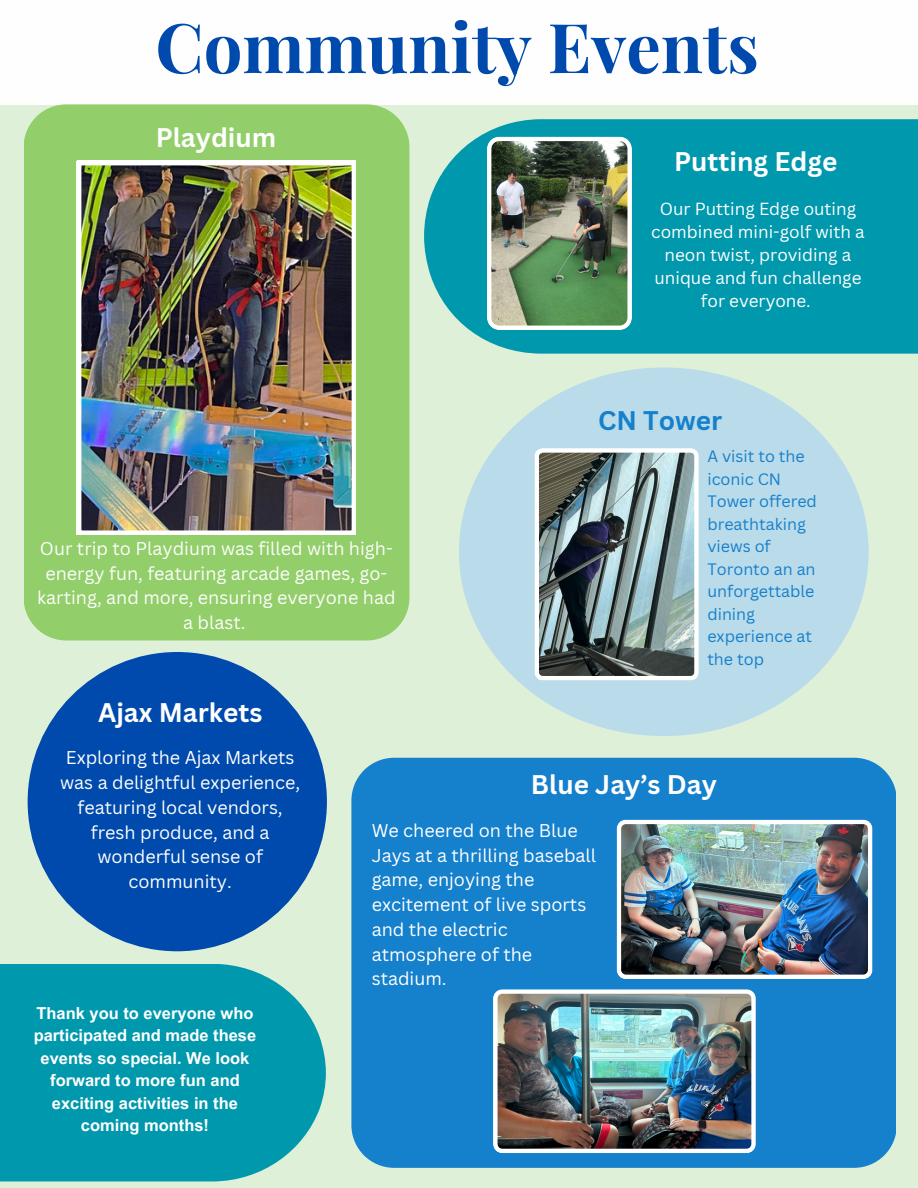
<style>
.page{position:relative;width:918px;height:1188px;background:#dff0d9}
.page>*{position:absolute;margin:0;border:0;box-sizing:border-box;transform-origin:0 0}
.t1{font:700 68.7px "Playfair Display";color:#004aad}
.t2{font:700 26.25px "Canva Sans";color:#fff}
.t3{font:700 26.25px "Canva Sans";color:#fdfefd}
.t4{font:700 26.25px "Canva Sans";color:#1580cc}
.t5{font:18px/24.8px "Canva Sans";color:#fdfefd;text-align:center}
.t6{font:18px/24.8px "Canva Sans";color:#fff}
.t7{font:17.1px/23.1px "Canva Sans";color:#fff;text-align:center}
.t8{font:700 16.5px/22.5px "Arial MT Pro";color:#fff;text-align:center}
.t9{font:16.05px/22.5px "Canva Sans";color:#1580cc}
</style>
<div class="page">
<div style="left:0;top:0;width:918px;height:104px;background:#fdfefd"></div>
<div style="left:24px;top:104px;width:385px;height:537px;background:#92ce69"></div>
<div style="left:351px;top:758px;width:545px;height:410px;background:#1580cc"></div>
<img style="left:493px;top:989px;width:263px;height:164px">
<div style="left:459px;top:367px;width:410px;height:369px;background:#badbe9;border-radius:50%"></div>
<svg style="left:534px;top:448px;width:165px;height:232px;background:#78898a"></svg>
<svg style="left:424px;top:119px;width:494px;height:235px;background:#0f9eb0"></svg>
<img style="left:487px;top:137px;width:145px;height:193px">
<div style="left:28px;top:652px;width:299px;height:299px;background:#004aad;border-radius:50%"></div>
<img style="left:617px;top:820px;width:255px;height:159px">
<svg style="left:0;top:964px;width:326px;height:217px;background:#109eb0"></svg>
<img style="left:77px;top:161px;width:279px;height:374px">
<h2 class="t1" style="left:155px;top:-1px;width:605px">Community Events</h2>
<p class="t3" style="left:156px;top:119px;width:122px">Playdium</p>
<h3 class="t5" style="left:37px;top:535px;width:360px">Our trip to Playdium was filled with high&shy;energy fun, featuring arcade games, go&shy;karting, and more, ensuring everyone had a blast.</h3>
<h2 class="t2" style="left:674px;top:143px;width:165px">Putting Edge</h2>
<h4 class="t7" style="left:651px;top:197px;width:215px">Our Putting Edge outing combined mini-golf with a neon twist, providing a unique and fun challenge for everyone.</h4>
<h2 class="t4" style="left:598px;top:402px;width:126px">CN Tower</h2>
<p class="t9" style="left:707px;top:445px;width:111px">A visit to the iconic CN<br>Tower offered breathtaking views of<br>Toronto an an unforgettable dining experience at the top</p>
<h2 class="t3" style="left:98px;top:694px;width:166px">Ajax Markets</h2>
<h4 class="t5" style="left:60px;top:745px;width:242px">Exploring the Ajax Markets was a delightful experience, featuring local vendors, fresh produce, and a wonderful sense of community.</h4>
<h4 class="t8" style="left:34px;top:1004px;width:224px">Thank you to everyone who participated and made these events so special. We look forward to more fun and exciting activities in the coming months!</h4>
<p class="t2" style="left:531px;top:766px;width:188px">Blue Jay’s Day</p>
<p class="t6" style="left:372px;top:818px;width:226px">We cheered on the Blue<br>Jays at a thrilling baseball game, enjoying the excitement of live sports and the electric atmosphere of the stadium.</p>
</div>
